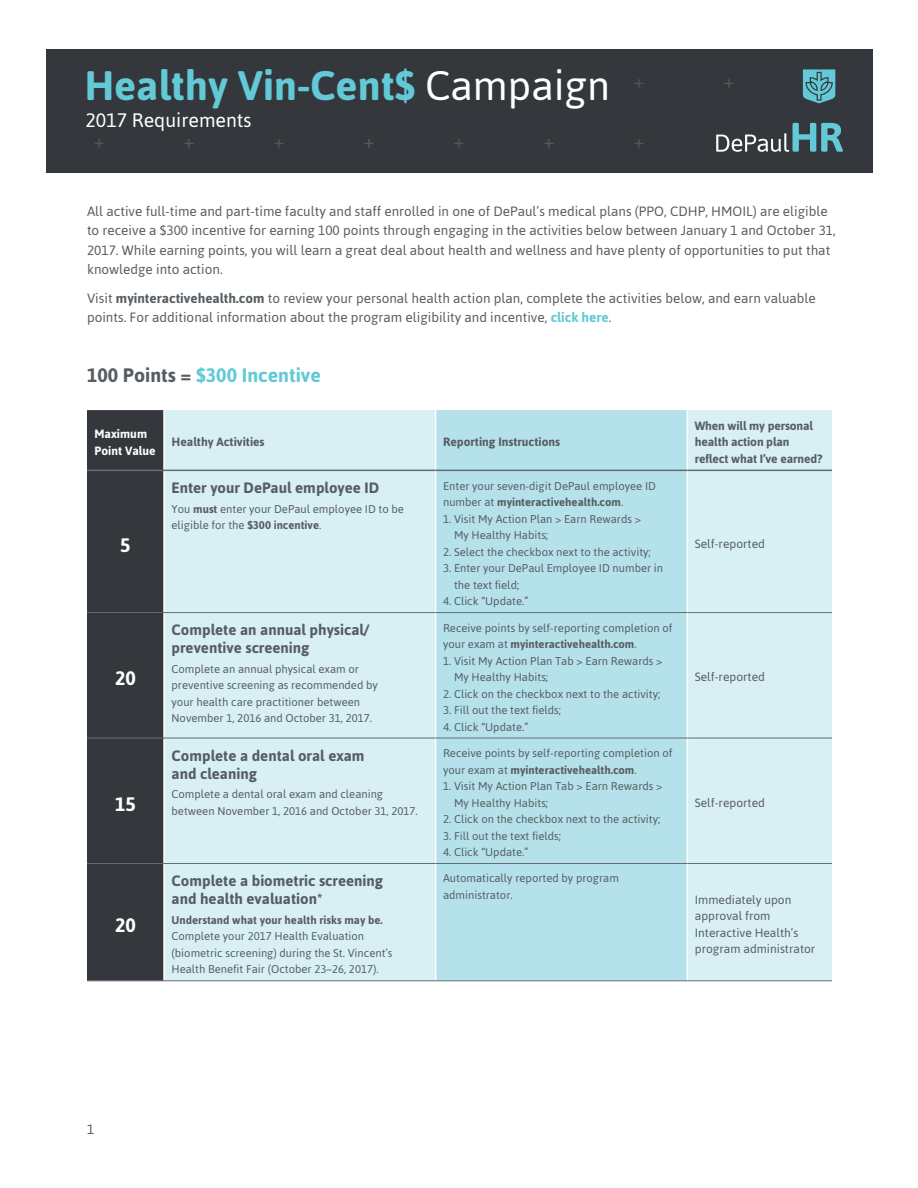
<style>
.page{position:relative;width:918px;height:1188px;background:#fff}
.page>*{position:absolute;margin:0;border:0;box-sizing:border-box;transform-origin:0 0}
.t1{font:700 41.1px "Asap";color:#63c9d6}
.t2{font:19.95px "Asap";color:#c5cacd}
.t3{font:19.95px "Asap";color:#dadde0}
.t4{font:19.95px "Asap";color:#e6e8ea}
.t5{font:19.95px "Asap";color:#f2f4f5}
.Intro_Text{font:700 19.5px "Asap";color:#63c9d6}
.Intro_Text-2{font:19.5px "Asap";color:#fff}
.t6{font:700 19.5px "Asap";color:#fff}
.t7{font:700 15px/18px "Asap";color:#575e63}
.Body_Text{font:13.5px/19.5px "Asap";color:#575e63}
.Intro_Text-3{font:13.5px "Asap";color:#575e63}
.t8{font:12px/16.5px "Asap";color:#575e63}
.t9{font:700 12px/16.5px "Asap";letter-spacing:-.01em;color:#575e63}
.t10{font:700 12px/16.5px "Asap";color:#fff}
.t11{font:11.25px/16.5px "Asap";color:#575e63}
.s1{font-weight:400;color:#fff}
.s2{font-weight:700}
.s3{font-weight:700;color:#63c9d6}
.s4{color:#575e63}
</style>
<div class="page">
<div style="left:47px;top:49px;width:826px;height:124px;background:#34383c"></div>
<svg style="left:803px;top:69px;width:32px;height:34px"></svg>
<svg style="left:716px;top:123px;width:127px;height:29px"></svg>
<div style="left:87px;top:410px;width:76px;height:570px;background:#34383c"></div>
<div style="left:165px;top:410px;width:667px;height:570px;background:#d8eff3"></div>
<div style="left:436px;top:410px;width:251px;height:570px;background:#b4e1ea"></div>
<hr style="left:435px;top:471px;width:1px;height:141px;background:#fff">
<hr style="left:687px;top:471px;width:1px;height:141px;background:#fff">
<hr style="left:435px;top:613px;width:1px;height:125px;background:#fff">
<hr style="left:687px;top:613px;width:1px;height:125px;background:#fff">
<hr style="left:435px;top:738px;width:1px;height:125px;background:#fff">
<hr style="left:687px;top:738px;width:1px;height:125px;background:#fff">
<hr style="left:435px;top:864px;width:1px;height:116px;background:#fff">
<hr style="left:687px;top:864px;width:1px;height:116px;background:#fff">
<hr style="left:435px;top:410px;width:1px;height:60px;background:#fff">
<hr style="left:687px;top:410px;width:1px;height:60px;background:#fff">
<hr style="left:87px;top:470px;width:77px;height:1px;background:#666d72">
<hr style="left:164px;top:470px;width:272px;height:1px;background:#666d72">
<hr style="left:436px;top:470px;width:251px;height:1px;background:#666d72">
<hr style="left:687px;top:470px;width:145px;height:1px;background:#666d72">
<hr style="left:87px;top:612px;width:77px;height:1px;background:#666d72">
<hr style="left:164px;top:612px;width:272px;height:1px;background:#666d72">
<hr style="left:436px;top:612px;width:251px;height:1px;background:#666d72">
<hr style="left:687px;top:612px;width:145px;height:1px;background:#666d72">
<hr style="left:87px;top:738px;width:77px;height:1px;background:#666d72">
<hr style="left:164px;top:738px;width:272px;height:1px;background:#666d72">
<hr style="left:436px;top:738px;width:251px;height:1px;background:#666d72">
<hr style="left:687px;top:738px;width:145px;height:1px;background:#666d72">
<hr style="left:87px;top:863px;width:77px;height:1px;background:#666d72">
<hr style="left:164px;top:863px;width:272px;height:1px;background:#666d72">
<hr style="left:436px;top:863px;width:251px;height:1px;background:#666d72">
<hr style="left:687px;top:863px;width:145px;height:1px;background:#666d72">
<hr style="left:87px;top:980px;width:77px;height:1px;background:#666d72">
<hr style="left:164px;top:980px;width:272px;height:1px;background:#666d72">
<hr style="left:436px;top:980px;width:251px;height:1px;background:#666d72">
<hr style="left:687px;top:980px;width:145px;height:1px;background:#666d72">
<p class="t1" style="left:84px;top:58px;width:528px">Healthy Vin-Cent$ <span class="s1">Campaign</span></p>
<h2 class="t2" style="left:93px;top:68px;width:13px">+</h2>
<h2 class="t4" style="left:183px;top:68px;width:13px">+</h2>
<h2 class="t2" style="left:273px;top:68px;width:13px">+</h2>
<h2 class="t4" style="left:363px;top:68px;width:13px">+</h2>
<h2 class="t2" style="left:453px;top:68px;width:13px">+</h2>
<h2 class="t4" style="left:543px;top:68px;width:13px">+</h2>
<h2 class="t2" style="left:633px;top:68px;width:13px">+</h2>
<h2 class="t4" style="left:723px;top:68px;width:13px">+</h2>
<p class="Intro_Text-2" style="left:86px;top:108px;width:168px">2017 Requirements</p>
<h2 class="t3" style="left:93px;top:128px;width:13px">+</h2>
<h2 class="t5" style="left:183px;top:128px;width:13px">+</h2>
<h2 class="t3" style="left:273px;top:128px;width:13px">+</h2>
<h2 class="t5" style="left:363px;top:128px;width:13px">+</h2>
<h2 class="t3" style="left:453px;top:128px;width:13px">+</h2>
<h2 class="t5" style="left:543px;top:128px;width:13px">+</h2>
<h2 class="t3" style="left:633px;top:128px;width:13px">+</h2>
<p class="Body_Text" style="left:87px;top:201px;width:750px">All active full-time and part-time faculty and staff enrolled in one of DePaul’s medical plans (PPO, CDHP, HMOIL) are eligible to receive a $300 incentive for earning 100 points through engaging in the activities below between January 1 and October 31, 2017. While earning points, you will learn a great deal about health and wellness and have plenty of opportunities to put that knowledge into action.</p>
<p class="Body_Text" style="left:87px;top:288px;width:730px">Visit <span class="s2">myinteractivehealth.com</span> to review your personal health action plan, complete the activities below, and earn valuable points. For additional information about the program eligibility and incentive, <span class="s3">click here</span>.</p>
<p class="Intro_Text" style="left:87px;top:362px;width:235px"><span class="s4">100 Points =</span> $300 Incentive</p>
<p class="t10" style="left:94px;top:425px;width:63px">Maximum<br>Point Value</p>
<p class="t9" style="left:172px;top:433px;width:95px">Healthy Activities</p>
<p class="t9" style="left:443px;top:433px;width:119px">Reporting Instructions</p>
<p class="t6" style="left:120px;top:532px;width:12px">5</p>
<p class="t6" style="left:115px;top:665px;width:22px">20</p>
<p class="t6" style="left:115px;top:791px;width:22px">15</p>
<p class="t6" style="left:115px;top:912px;width:22px">20</p>
<p class="t7" style="left:172px;top:479px;width:209px">Enter your DePaul employee ID</p>
<p class="t11" style="left:172px;top:500px;width:234px">You <span class="s2">must</span> enter your DePaul employee ID to be eligible for the <span class="s2">$300 incentive</span>.</p>
<p class="t7" style="left:172px;top:621px;width:199px">Complete an annual physical/ preventive screening</p>
<p class="t11" style="left:172px;top:660px;width:208px">Complete an annual physical exam or preventive screening as recommended by your health care practitioner between November 1, 2016 and October 31, 2017.</p>
<p class="t7" style="left:172px;top:746px;width:195px">Complete a dental oral exam and cleaning</p>
<p class="t11" style="left:172px;top:786px;width:248px">Complete a dental oral exam and cleaning between November 1, 2016 and October 31, 2017.</p>
<p class="t7" style="left:172px;top:871px;width:213px">Complete a biometric screening and health evaluation*</p>
<p class="t11" style="left:172px;top:911px;width:223px"><span class="s2">Understand what your health risks may be.<br></span>Complete your 2017 Health Evaluation (biometric screening) during the St. Vincent’s Health Benefit Fair (October 23–26, 2017).</p>
<p class="t11" style="left:443px;top:477px;width:214px">Enter your seven-digit DePaul employee ID number at <span class="s2">myinteractivehealth.com</span>.</p>
<p class="t11" style="left:454px;top:510px;width:189px;text-indent:-11px">1. Visit My Action Plan &gt; Earn Rewards &gt;<br>My Healthy Habits;</p>
<p class="t11" style="left:443px;top:543px;width:209px">2. Select the checkbox next to the activity;</p>
<p class="t11" style="left:454px;top:559px;width:211px;text-indent:-11px">3. Enter your DePaul Employee ID number in the text field;</p>
<p class="t11" style="left:443px;top:592px;width:87px">4. Click “Update.”</p>
<p class="t11" style="left:443px;top:619px;width:231px">Receive points by self-reporting completion of your exam at <span class="s2">myinteractivehealth.com</span>.</p>
<p class="t11" style="left:454px;top:652px;width:210px;text-indent:-11px">1. Visit My Action Plan Tab &gt; Earn Rewards &gt;<br>My Healthy Habits;</p>
<p class="t11" style="left:443px;top:685px;width:219px">2. Click on the checkbox next to the activity;</p>
<p class="t11" style="left:443px;top:701px;width:120px">3. Fill out the text fields;</p>
<p class="t11" style="left:443px;top:718px;width:87px">4. Click “Update.”</p>
<p class="t11" style="left:443px;top:744px;width:231px">Receive points by self-reporting completion of your exam at <span class="s2">myinteractivehealth.com</span>.</p>
<p class="t11" style="left:454px;top:777px;width:210px;text-indent:-11px">1. Visit My Action Plan Tab &gt; Earn Rewards &gt;<br>My Healthy Habits;</p>
<p class="t11" style="left:443px;top:810px;width:219px">2. Click on the checkbox next to the activity;</p>
<p class="t11" style="left:443px;top:827px;width:120px">3. Fill out the text fields;</p>
<p class="t11" style="left:443px;top:843px;width:87px">4. Click “Update.”</p>
<p class="t11" style="left:443px;top:870px;width:177px">Automatically reported by program administrator.</p>
<p class="t9" style="left:695px;top:417px;width:129px">When will my personal health action plan reflect what I’ve earned?</p>
<p class="t8" style="left:695px;top:535px;width:72px">Self-reported</p>
<p class="t8" style="left:695px;top:669px;width:72px">Self-reported</p>
<p class="t8" style="left:695px;top:794px;width:72px">Self-reported</p>
<p class="t8" style="left:695px;top:891px;width:122px">Immediately upon approval from<br>Interactive Health’s program administrator</p>
<p class="Intro_Text-3" style="left:87px;top:1120px;width:9px">1</p>
</div>
